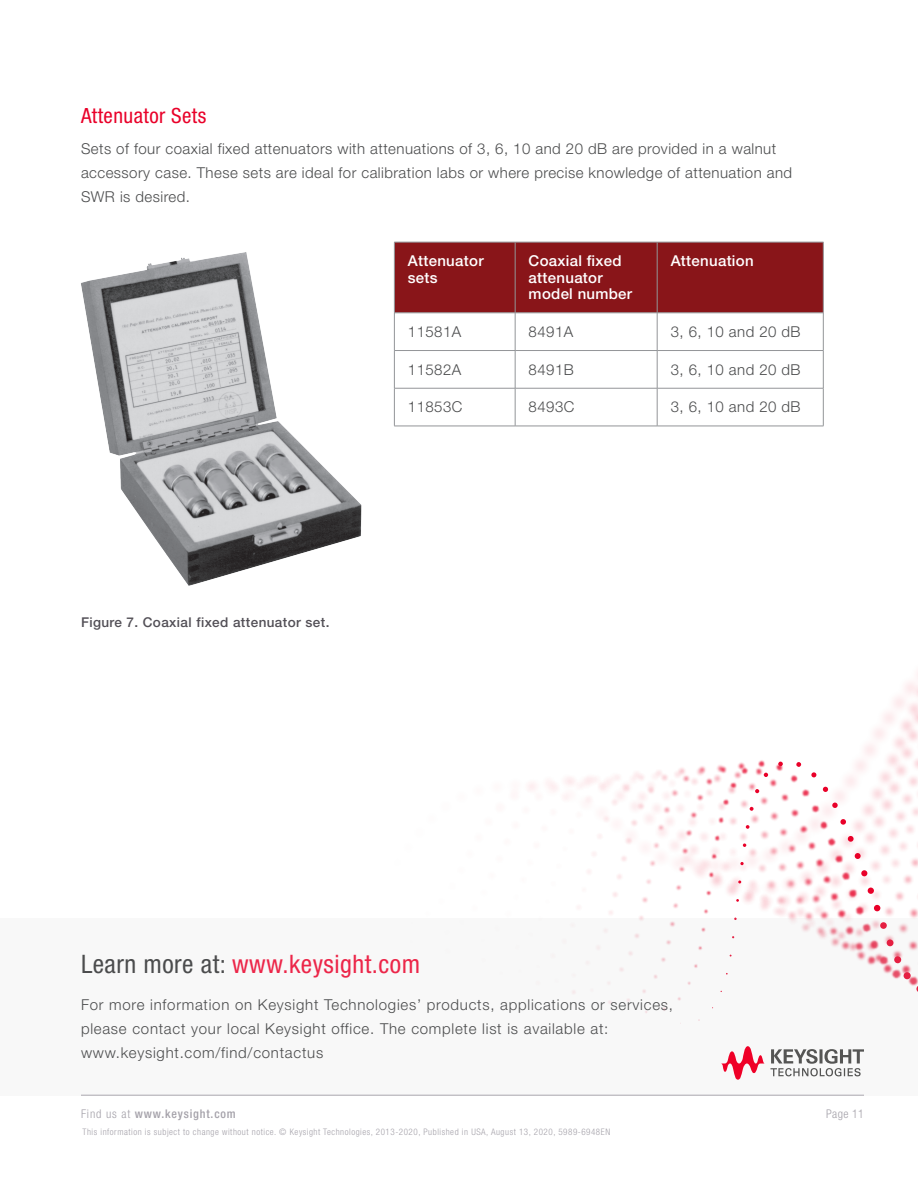
<style>
.page{position:relative;width:918px;height:1188px;background:#fff}
.page>*{position:absolute;margin:0;border:0;box-sizing:border-box;transform-origin:0 0}
.t1{font:condensed 25.5px "Helvetica Neue LT Std";letter-spacing:.02em;color:#ec2649}
.KT_-_Header_2{font:condensed 21px "Helvetica Neue LT Std";letter-spacing:.02em;color:#e90029}
.KT_-_Figure_Captions{font:300 15px/24px "Helvetica Neue LT Std";letter-spacing:.03em;color:#4b4c4d}
.KT_-_Figure_Captions-2{font:300 15px/24px "Helvetica Neue LT Std";letter-spacing:.05em;color:#4b4c4d}
.KT_-_Table_Copy{font:300 15px "Helvetica Neue LT Std";letter-spacing:.03em;color:#4b4c4d}
.KT_-__Table_Header{font:500 15px/16.5px "Helvetica Neue LT Std";letter-spacing:.02em;color:#fff}
.KT_-_Figure_Captions-3{font:500 13.5px "Helvetica Neue LT Std";letter-spacing:.03em;color:#524f56}
.t2{font:500 condensed 12px "Helvetica Neue LT Std";letter-spacing:.07em;color:#a4a1a9}
.t3{font:300 condensed 12px "Helvetica Neue LT Std";letter-spacing:.03em;color:#a4a1a9}
.KT_-_Footer_Copyrigh{font:300 condensed 9px "Helvetica Neue LT Std";letter-spacing:.06em;color:#a4a1a9}
.s1{color:#4b4c4d}
.s2{font-weight:300}
</style>
<div class="page">
<hr style="left:81px;top:1095px;width:783px;height:1px;background:#a4a1a9">
<img style="left:528px;top:673px;width:390px;height:245px">
<svg style="left:738px;top:880px;width:3px;height:4px"></svg>
<svg style="left:740px;top:862px;width:4px;height:3px"></svg>
<svg style="left:743px;top:843px;width:3px;height:4px"></svg>
<svg style="left:746px;top:825px;width:4px;height:4px"></svg>
<svg style="left:750px;top:807px;width:4px;height:4px"></svg>
<svg style="left:755px;top:789px;width:4px;height:4px"></svg>
<svg style="left:764px;top:773px;width:4px;height:4px"></svg>
<svg style="left:778px;top:761px;width:5px;height:5px"></svg>
<svg style="left:796px;top:762px;width:5px;height:5px"></svg>
<svg style="left:811px;top:772px;width:6px;height:6px"></svg>
<svg style="left:823px;top:787px;width:5px;height:5px"></svg>
<svg style="left:832px;top:802px;width:6px;height:6px"></svg>
<svg style="left:840px;top:819px;width:6px;height:6px"></svg>
<svg style="left:848px;top:836px;width:6px;height:6px"></svg>
<svg style="left:855px;top:853px;width:6px;height:6px"></svg>
<svg style="left:861px;top:870px;width:7px;height:7px"></svg>
<div style="left:867px;top:887px;width:7px;height:7px;background:#e90029;border-radius:50%"></div>
<svg style="left:874px;top:905px;width:7px;height:7px"></svg>
<div style="left:0;top:918px;width:918px;height:177px;background:#f8f8f8"></div>
<svg style="left:721px;top:1046px;width:143px;height:34px"></svg>
<img style="left:81px;top:243px;width:313px;height:343px">
<div style="left:395px;top:243px;width:428px;height:70px;background:#891519"></div>
<svg style="left:395px;top:314px;width:428px;height:112px"></svg>
<hr style="left:394px;top:242px;width:121px;height:1px;background:#939598">
<hr style="left:394px;top:242px;width:1px;height:71px;background:#939598">
<hr style="left:515px;top:242px;width:142px;height:1px;background:#939598">
<hr style="left:515px;top:242px;width:1px;height:71px;background:#939598">
<hr style="left:657px;top:242px;width:166px;height:1px;background:#939598">
<hr style="left:657px;top:242px;width:1px;height:71px;background:#939598">
<hr style="left:823px;top:242px;width:1px;height:71px;background:#939598">
<hr style="left:394px;top:313px;width:121px;height:1px;background:#939598">
<hr style="left:394px;top:313px;width:1px;height:37px;background:#939598">
<hr style="left:515px;top:313px;width:142px;height:1px;background:#939598">
<hr style="left:515px;top:313px;width:1px;height:37px;background:#939598">
<hr style="left:657px;top:313px;width:166px;height:1px;background:#939598">
<hr style="left:657px;top:313px;width:1px;height:37px;background:#939598">
<hr style="left:823px;top:313px;width:1px;height:37px;background:#939598">
<hr style="left:394px;top:350px;width:121px;height:1px;background:#939598">
<hr style="left:394px;top:351px;width:1px;height:37px;background:#939598">
<hr style="left:515px;top:350px;width:142px;height:1px;background:#939598">
<hr style="left:515px;top:351px;width:1px;height:37px;background:#939598">
<hr style="left:657px;top:350px;width:166px;height:1px;background:#939598">
<hr style="left:657px;top:351px;width:1px;height:37px;background:#939598">
<hr style="left:823px;top:351px;width:1px;height:37px;background:#939598">
<hr style="left:394px;top:388px;width:121px;height:1px;background:#939598">
<hr style="left:394px;top:388px;width:1px;height:38px;background:#939598">
<hr style="left:515px;top:388px;width:142px;height:1px;background:#939598">
<hr style="left:515px;top:388px;width:1px;height:38px;background:#939598">
<hr style="left:657px;top:388px;width:166px;height:1px;background:#939598">
<hr style="left:657px;top:388px;width:1px;height:38px;background:#939598">
<hr style="left:823px;top:388px;width:1px;height:38px;background:#939598">
<hr style="left:394px;top:426px;width:121px;height:1px;background:#939598">
<hr style="left:515px;top:426px;width:142px;height:1px;background:#939598">
<hr style="left:657px;top:426px;width:166px;height:1px;background:#939598">
<p class="KT_-_Header_2" style="left:81px;top:103px;width:127px">Attenuator Sets</p>
<p class="KT_-_Figure_Captions" style="left:81px;top:136px;width:713px">Sets of four coaxial fixed attenuators with attenuations of 3, 6, 10 and 20 dB are provided in a walnut accessory case. These sets are ideal for calibration labs or where precise knowledge of attenuation and<br>SWR is desired.</p>
<p class="KT_-__Table_Header" style="left:408px;top:253px;width:77px">Attenuator sets</p>
<p class="KT_-__Table_Header" style="left:529px;top:253px;width:105px">Coaxial fixed attenuator model number</p>
<p class="KT_-__Table_Header" style="left:671px;top:253px;width:85px">Attenuation</p>
<p class="KT_-_Table_Copy" style="left:408px;top:323px;width:55px">11581A</p>
<p class="KT_-_Table_Copy" style="left:529px;top:323px;width:46px">8491A</p>
<p class="KT_-_Table_Copy" style="left:671px;top:323px;width:131px">3, 6, 10 and 20 dB</p>
<p class="KT_-_Table_Copy" style="left:408px;top:360px;width:55px">11582A</p>
<p class="KT_-_Table_Copy" style="left:529px;top:360px;width:47px">8491B</p>
<p class="KT_-_Table_Copy" style="left:671px;top:360px;width:131px">3, 6, 10 and 20 dB</p>
<p class="KT_-_Table_Copy" style="left:408px;top:398px;width:56px">11853C</p>
<p class="KT_-_Table_Copy" style="left:529px;top:398px;width:47px">8493C</p>
<p class="KT_-_Table_Copy" style="left:671px;top:398px;width:131px">3, 6, 10 and 20 dB</p>
<p class="KT_-_Figure_Captions-3" style="left:81px;top:614px;width:250px">Figure 7. Coaxial fixed attenuator set.</p>
<h1 class="t1" style="left:81px;top:949px;width:341px"><span class="s1">Learn more at:</span> www.keysight.com</h1>
<p class="KT_-_Figure_Captions-2" style="left:81px;top:993px;width:594px">For more information on Keysight Technologies’ products, applications or services, please contact your local Keysight office. The complete list is available at: www.keysight.com/find/contactus</p>
<p class="t2" style="left:81px;top:1106px;width:156px"><span class="s2">Find us at</span> www.keysight.com</p>
<p class="t3" style="left:826px;top:1107px;width:39px">Page 11</p>
<p class="KT_-_Footer_Copyrigh" style="left:82px;top:1126px;width:529px">This information is subject to change without notice. © Keysight Technologies, 2013-2020, Published in USA, August 13, 2020, 5989-6948EN</p>
</div>
